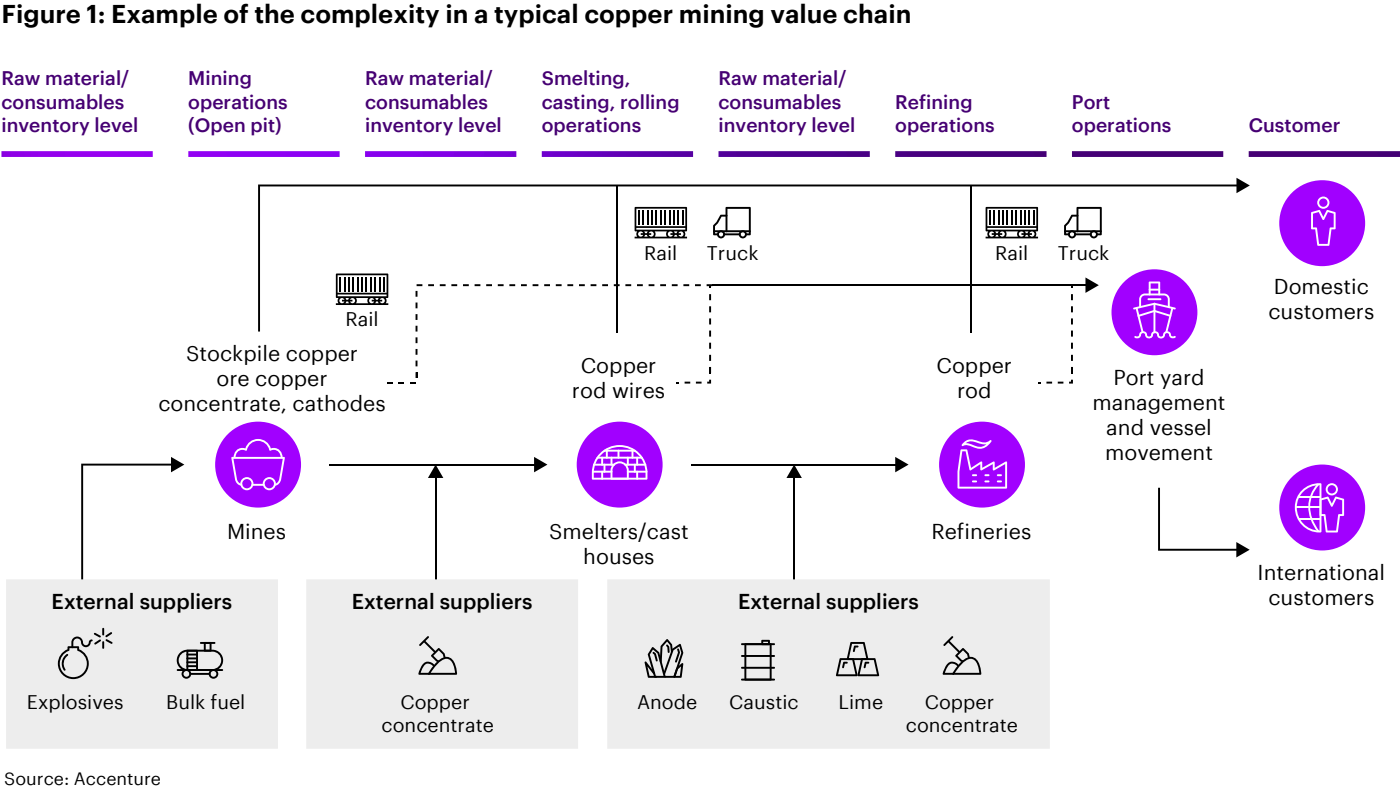
<style>
.page{position:relative;width:1400px;height:788px;background:#fff}
.page>*{position:absolute;margin:0;border:0;box-sizing:border-box;transform-origin:0 0}
.t1{font:600 25.11px "Graphik";color:#000}
.t2{font:21px/25.2px "Graphik";color:#000;text-align:center}
.t3{font:500 21px "Graphik";color:#000}
.t4{font:500 19.34px "Graphik";color:#460073}
.t5{font:500 19.25px/23.1px "Graphik";color:#460073}
.t6{font:19.25px/23.1px "Graphik";color:#000;text-align:center}
.t7{font:17.5px "Graphik";color:#000}
</style>
<div class="page">
<svg style="left:1px;top:151px;width:1399px;height:6px;background:#7d29bb"></svg>
<svg style="left:258px;top:184px;width:978px;height:147px"></svg>
<svg style="left:1236px;top:178px;width:14px;height:15px"></svg>
<svg style="left:428px;top:284px;width:6px;height:2px"></svg>
<svg style="left:440px;top:284px;width:17px;height:2px"></svg>
<svg style="left:463px;top:284px;width:6px;height:2px"></svg>
<svg style="left:486px;top:284px;width:6px;height:2px"></svg>
<svg style="left:498px;top:284px;width:17px;height:2px"></svg>
<svg style="left:521px;top:284px;width:6px;height:2px"></svg>
<svg style="left:544px;top:284px;width:6px;height:2px"></svg>
<svg style="left:556px;top:284px;width:17px;height:2px"></svg>
<svg style="left:579px;top:284px;width:6px;height:2px"></svg>
<svg style="left:602px;top:284px;width:6px;height:2px"></svg>
<svg style="left:614px;top:284px;width:17px;height:2px"></svg>
<svg style="left:637px;top:284px;width:6px;height:2px"></svg>
<svg style="left:660px;top:284px;width:6px;height:2px"></svg>
<svg style="left:672px;top:284px;width:17px;height:2px"></svg>
<svg style="left:695px;top:284px;width:6px;height:2px"></svg>
<svg style="left:416px;top:284px;width:6px;height:24px"></svg>
<svg style="left:416px;top:349px;width:1px;height:17px"></svg>
<hr style="left:712px;top:284px;width:376px;height:2px;background:#000">
<svg style="left:1085px;top:277px;width:14px;height:16px"></svg>
<svg style="left:707px;top:284px;width:5px;height:4px"></svg>
<svg style="left:709px;top:294px;width:2px;height:6px"></svg>
<svg style="left:709px;top:306px;width:2px;height:6px"></svg>
<svg style="left:709px;top:318px;width:2px;height:6px"></svg>
<svg style="left:709px;top:330px;width:2px;height:6px"></svg>
<svg style="left:709px;top:342px;width:2px;height:7px"></svg>
<svg style="left:709px;top:355px;width:2px;height:6px"></svg>
<svg style="left:1071px;top:294px;width:2px;height:6px"></svg>
<svg style="left:1071px;top:306px;width:2px;height:6px"></svg>
<svg style="left:1071px;top:318px;width:2px;height:6px"></svg>
<svg style="left:1071px;top:330px;width:2px;height:6px"></svg>
<svg style="left:1071px;top:342px;width:2px;height:7px"></svg>
<svg style="left:1071px;top:355px;width:2px;height:6px"></svg>
<hr style="left:616px;top:186px;width:2px;height:146px;background:#000">
<hr style="left:970px;top:186px;width:2px;height:146px;background:#000">
<svg style="left:1158px;top:487px;width:92px;height:70px"></svg>
<svg style="left:713px;top:207px;width:38px;height:31px"></svg>
<hr style="left:713px;top:230px;width:38px;height:2px;background:#000">
<svg style="left:1064px;top:207px;width:38px;height:31px"></svg>
<hr style="left:1064px;top:230px;width:38px;height:2px;background:#000">
<hr style="left:329px;top:463px;width:207px;height:2px;background:#000">
<svg style="left:534px;top:457px;width:13px;height:15px"></svg>
<hr style="left:691px;top:463px;width:206px;height:2px;background:#000">
<svg style="left:895px;top:457px;width:14px;height:15px"></svg>
<hr style="left:435px;top:475px;width:2px;height:134px;background:#000">
<svg style="left:428px;top:465px;width:15px;height:13px"></svg>
<svg style="left:81px;top:457px;width:103px;height:122px"></svg>
<hr style="left:793px;top:475px;width:2px;height:134px;background:#000">
<svg style="left:786px;top:465px;width:16px;height:13px"></svg>
<div style="left:939px;top:421px;width:86px;height:86px;background:#a100ff;border-radius:50%"></div>
<svg style="left:958px;top:439px;width:49px;height:49px"></svg>
<div style="left:577px;top:421px;width:86px;height:86px;background:#a100ff;border-radius:50%"></div>
<svg style="left:592px;top:445px;width:55px;height:34px"></svg>
<hr style="left:593px;top:463px;width:22px;height:2px;background:#fff">
<div style="left:215px;top:421px;width:86px;height:86px;background:#a100ff;border-radius:50%"></div>
<svg style="left:231px;top:439px;width:54px;height:51px"></svg>
<div style="left:6px;top:579px;width:272px;height:169px;background:#ededed"></div>
<div style="left:306px;top:579px;width:272px;height:169px;background:#ededed"></div>
<div style="left:607px;top:579px;width:443px;height:169px;background:#ededed"></div>
<svg style="left:943px;top:636px;width:38px;height:38px"></svg>
<svg style="left:836px;top:642px;width:43px;height:34px"></svg>
<hr style="left:741px;top:643px;width:34px;height:2px;background:#000">
<hr style="left:741px;top:678px;width:34px;height:2px;background:#000">
<hr style="left:741px;top:666px;width:34px;height:2px;background:#000">
<hr style="left:741px;top:655px;width:34px;height:2px;background:#000">
<svg style="left:744px;top:639px;width:28px;height:40px"></svg>
<svg style="left:645px;top:639px;width:38px;height:38px"></svg>
<svg style="left:418px;top:636px;width:39px;height:38px"></svg>
<svg style="left:177px;top:642px;width:46px;height:36px;background:#a1a1a1"></svg>
<svg style="left:58px;top:627px;width:55px;height:52px;background:#cecece"></svg>
<div style="left:1279px;top:180px;width:86px;height:86px;background:#a100ff;border-radius:50%"></div>
<svg style="left:1311px;top:196px;width:25px;height:50px"></svg>
<div style="left:1279px;top:464px;width:86px;height:86px;background:#a100ff;border-radius:50%"></div>
<svg style="left:1295px;top:483px;width:49px;height:49px"></svg>
<div style="left:1112px;top:269px;width:85px;height:86px;background:#a100ff;border-radius:50%"></div>
<svg style="left:1133px;top:281px;width:43px;height:58px"></svg>
<svg style="left:387px;top:382px;width:17px;height:1px"></svg>
<svg style="left:410px;top:372px;width:7px;height:11px"></svg>
<svg style="left:709px;top:367px;width:2px;height:6px"></svg>
<svg style="left:696px;top:379px;width:15px;height:4px"></svg>
<svg style="left:1071px;top:367px;width:2px;height:6px"></svg>
<svg style="left:1069px;top:379px;width:4px;height:4px"></svg>
<svg style="left:1038px;top:381px;width:14px;height:2px"></svg>
<svg style="left:635px;top:207px;width:52px;height:31px"></svg>
<svg style="left:986px;top:207px;width:52px;height:31px"></svg>
<svg style="left:336px;top:273px;width:52px;height:32px"></svg>
<h1 class="t1" style="left:1px;top:-5px;width:912px">Figure 1: Example of the complexity in a typical copper mining value chain</h1>
<p class="t5" style="left:1px;top:65px;width:138px">Raw material/ consumables inventory level</p>
<p class="t5" style="left:188px;top:65px;width:101px">Mining operations (Open pit)</p>
<p class="t5" style="left:365px;top:65px;width:138px">Raw material/ consumables inventory level</p>
<p class="t5" style="left:542px;top:65px;width:139px">Smelting, casting, rolling operations</p>
<p class="t5" style="left:718px;top:65px;width:138px">Raw material/ consumables inventory level</p>
<p class="t5" style="left:895px;top:88px;width:101px">Refining operations</p>
<p class="t5" style="left:1072px;top:88px;width:101px">Port operations</p>
<p class="t4" style="left:1249px;top:110px;width:93px">Customer</p>
<p class="t6" style="left:345px;top:305px;width:35px">Rail</p>
<p class="t2" style="left:158px;top:339px;width:229px">Stockpile copper<br>ore copper concentrate, cathodes</p>
<p class="t6" style="left:644px;top:240px;width:35px">Rail</p>
<p class="t6" style="left:707px;top:240px;width:53px">Truck</p>
<p class="t6" style="left:995px;top:240px;width:35px">Rail</p>
<p class="t6" style="left:1058px;top:240px;width:53px">Truck</p>
<p class="t2" style="left:572px;top:350px;width:95px">Copper rod wires</p>
<p class="t2" style="left:936px;top:350px;width:77px">Copper rod</p>
<p class="t2" style="left:1093px;top:362px;width:135px">Port yard management and vessel movement</p>
<p class="t2" style="left:227px;top:516px;width:61px">Mines</p>
<p class="t2" style="left:549px;top:516px;width:141px">Smelters/cast houses</p>
<p class="t2" style="left:931px;top:516px;width:102px">Refineries</p>
<p class="t3" style="left:52px;top:585px;width:182px">External suppliers</p>
<p class="t3" style="left:352px;top:585px;width:182px">External suppliers</p>
<p class="t3" style="left:738px;top:585px;width:182px">External suppliers</p>
<p class="t6" style="left:27px;top:688px;width:98px">Explosives</p>
<p class="t6" style="left:166px;top:688px;width:81px">Bulk fuel</p>
<p class="t6" style="left:637px;top:688px;width:62px">Anode</p>
<p class="t6" style="left:729px;top:688px;width:71px">Caustic</p>
<p class="t6" style="left:839px;top:688px;width:46px">Lime</p>
<p class="t6" style="left:906px;top:688px;width:114px">Copper concentrate</p>
<p class="t6" style="left:382px;top:688px;width:114px">Copper concentrate</p>
<p class="t7" style="left:4px;top:766px;width:158px">Source: Accenture</p>
<p class="t2" style="left:1268px;top:272px;width:107px;text-align:left">Domestic customers</p>
<p class="t2" style="left:1258px;top:558px;width:129px">International customers</p>
</div>
